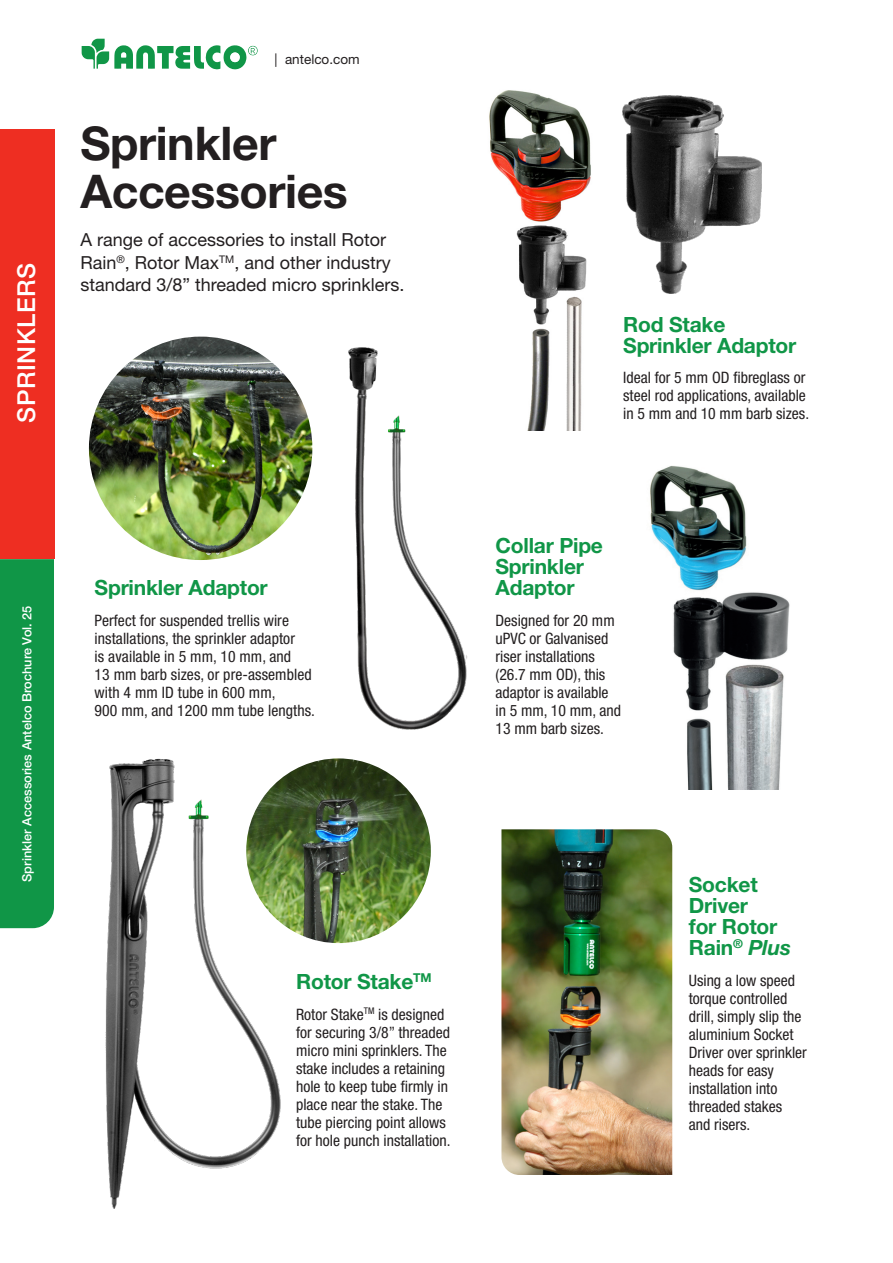
<style>
.page{position:relative;width:893px;height:1263px;background:#fff}
.page>*{position:absolute;margin:0;border:0;box-sizing:border-box;transform-origin:0 0}
.t1{font:700 46.5px/48px "Helvetica Neue LT Std";letter-spacing:-.01em;color:#231f20}
.t2{font:500 24.75px "Helvetica Neue LT Std";letter-spacing:.02em;color:#fff}
.t3{font:700 21px/21px "Helvetica Neue LT Std";letter-spacing:-.01em;color:#109647}
.t4{font:18px/22.5px "Helvetica Neue LT Std";color:#231f20}
.t5{font:condensed 15.75px/18px "Helvetica Neue LT Std";color:#231f20}
.t6{font:13.5px "Helvetica Neue LT Std";color:#231f20}
.t7{font:500 12.75px "Helvetica Neue LT Std";color:#fff}
.s1{font-style:italic}
</style>
<div class="page">
<div style="left:0;top:559px;width:54px;height:369px;background:#109647"></div>
<svg style="left:82px;top:39px;width:176px;height:30px"></svg>
<div style="left:0;top:129px;width:54px;height:430px;background:#ee2e22"></div>
<img style="left:105px;top:758px;width:178px;height:451px">
<img style="left:623px;top:95px;width:138px;height:198px">
<img style="left:348px;top:347px;width:119px;height:383px">
<img style="left:650px;top:466px;width:140px;height:323px">
<img style="left:89px;top:337px;width:223px;height:223px;border-radius:112px">
<img style="left:246px;top:758px;width:185px;height:185px;border-radius:92px">
<img style="left:501px;top:829px;width:171px;height:346px">
<img style="left:489px;top:90px;width:102px;height:340px">
<p class="t2" style="left:12px;top:423px;width:161px;rotate:-90deg">SPRINKLERS</p>
<p class="t6" style="left:275px;top:51px;width:87px">| antelco.com</p>
<p class="t1" style="left:80px;top:119px;width:269px">Sprinkler<br>Accessories</p>
<p class="t4" style="left:80px;top:228px;width:326px">A range of accessories to install Rotor<br>Rain<sup>®</sup>, Rotor Max<sup>TM</sup>, and other industry standard 3/8” threaded micro sprinklers.</p>
<p class="t3" style="left:623px;top:313px;width:175px">Rod Stake<br>Sprinkler Adaptor</p>
<p class="t5" style="left:623px;top:369px;width:187px">Ideal for 5 mm OD fibreglass or steel rod applications, available in 5 mm and 10 mm barb sizes.</p>
<p class="t7" style="left:19px;top:882px;width:278px;rotate:-90deg">Sprinkler Accessories Antelco Brochure Vol. 25</p>
<p class="t3" style="left:95px;top:577px;width:175px">Sprinkler Adaptor</p>
<p class="t5" style="left:95px;top:611px;width:222px">Perfect for suspended trellis wire installations, the sprinkler adaptor<br>is available in 5 mm, 10 mm, and<br>13 mm barb sizes, or pre-assembled with 4 mm ID tube in 600 mm,<br>900 mm, and 1200 mm tube lengths.</p>
<p class="t3" style="left:495px;top:535px;width:109px">Collar Pipe<br>Sprinkler<br>Adaptor</p>
<p class="t5" style="left:495px;top:611px;width:127px">Designed for 20 mm uPVC or Galvanised riser installations (26.7 mm OD), this adaptor is available in 5 mm, 10 mm, and<br>13 mm barb sizes.</p>
<p class="t3" style="left:296px;top:970px;width:137px">Rotor Stake<sup>TM</sup></p>
<p class="t5" style="left:296px;top:1005px;width:156px">Rotor Stake<sup>TM</sup> is designed for securing 3/8” threaded micro mini sprinklers. The stake includes a retaining hole to keep tube firmly in place near the stake. The tube piercing point allows for hole punch installation.</p>
<p class="t3" style="left:689px;top:874px;width:104px">Socket<br>Driver<br>for Rotor<br>Rain<sup>®</sup> <span class="s1">Plus</span></p>
<p class="t5" style="left:689px;top:971px;width:120px">Using a low speed torque controlled drill, simply slip the aluminium Socket<br>Driver over sprinkler heads for easy installation into threaded stakes and risers.</p>
</div>
